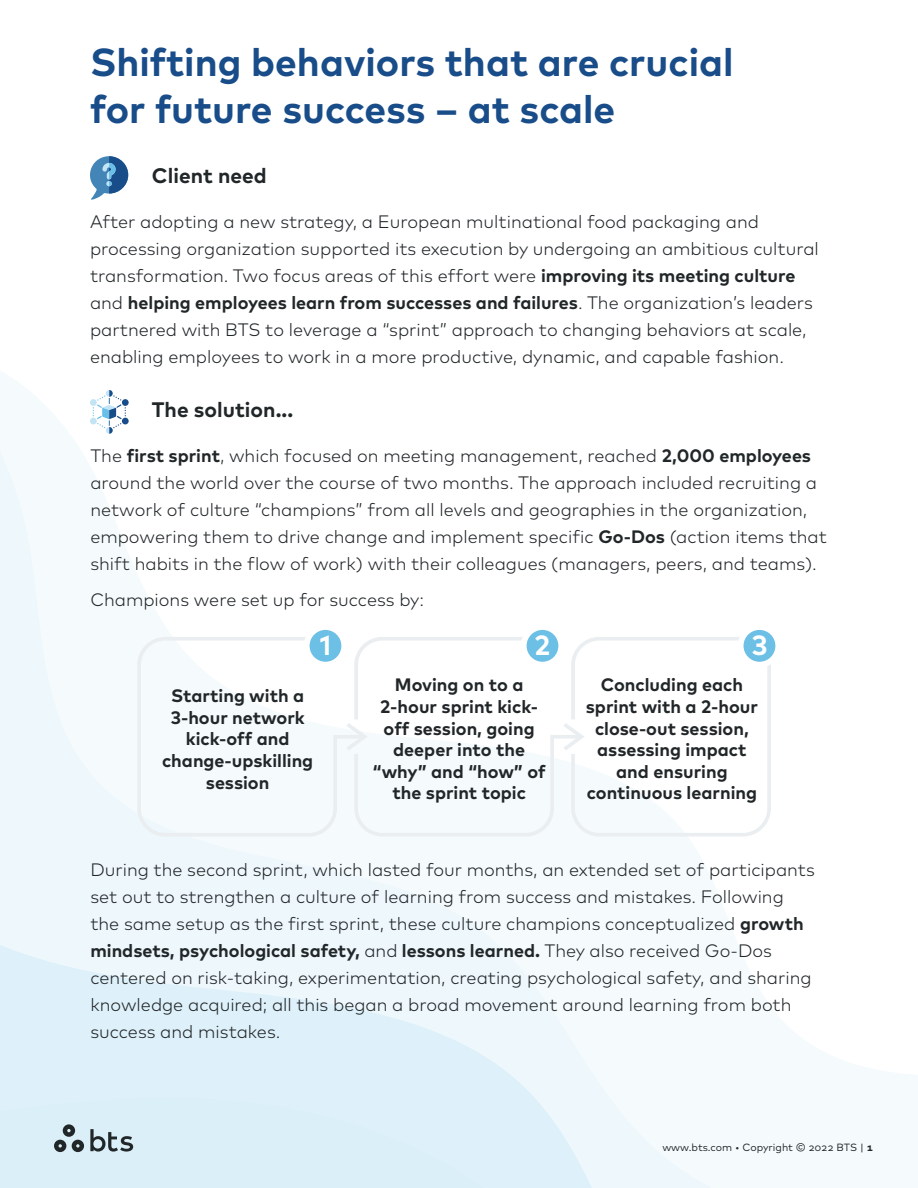
<style>
.page{position:relative;width:918px;height:1188px;background:#fff}
.page>*{position:absolute;margin:0;border:0;box-sizing:border-box;transform-origin:0 0}
.T1{font:700 39px/46.8px "Mark OT";color:#194d89}
.Body_1__grid_on{font:700 27.75px "Mark OT";color:#fff}
.H1__grid_1st_line_on{font:700 21px "Mark OT";color:#212628}
.Body_1__grid_on-2{font:300 18px/27px "Mark OT";color:#212628}
.Body_3__grid_no{font:700 18px/21.6px "Mark OT";color:#212628;text-align:center}
.t1{font:10.5px "Mark OT";color:#212628}
.s1{font-weight:700}
</style>
<div class="page">
<svg style="left:0;top:451px;width:493px;height:488px;fill:#f5fafd"></svg>
<svg style="left:0;top:939px;width:607px;height:154px;background:#e6f3fa"></svg>
<svg style="left:0;top:1093px;width:712px;height:95px;background:#e0f1f9"></svg>
<svg style="left:90px;top:1129px;width:43px;height:23px"></svg>
<svg style="left:54px;top:1124px;width:30px;height:28px"></svg>
<svg style="left:90px;top:156px;width:38px;height:44px"></svg>
<div style="left:90px;top:418px;width:7px;height:6px;background:#c2e4f5;border-radius:50%"></div>
<div style="left:90px;top:399px;width:7px;height:7px;background:#c2e4f5;border-radius:50%"></div>
<div style="left:122px;top:418px;width:7px;height:6px;background:#194d89;border-radius:50%"></div>
<svg style="left:122px;top:399px;width:7px;height:7px"></svg>
<svg style="left:93px;top:390px;width:33px;height:44px"></svg>
<svg style="left:137px;top:637px;width:217px;height:200px;fill:#f5fafd"></svg>
<svg style="left:354px;top:624px;width:422px;height:213px"></svg>
<svg style="left:304px;top:624px;width:43px;height:44px"></svg>
<p class="T1" style="left:90px;top:37px;width:645px">Shifting behaviors that are crucial for future success – at scale</p>
<p class="H1__grid_1st_line_on" style="left:152px;top:162px;width:116px">Client need</p>
<p class="Body_1__grid_on-2" style="left:90px;top:208px;width:730px">After adopting a new strategy, a European multinational food packaging and processing organization supported its execution by undergoing an ambitious cultural transformation. Two focus areas of this effort were <span class="s1">improving its meeting culture </span>and <span class="s1">helping employees learn from successes and failures</span>. The organization’s leaders partnered with BTS to leverage a “sprint” approach to changing behaviors at scale, enabling employees to work in a more productive, dynamic, and capable fashion.</p>
<p class="H1__grid_1st_line_on" style="left:152px;top:396px;width:143px">The solution...</p>
<p class="Body_1__grid_on-2" style="left:90px;top:442px;width:738px">The <span class="s1">first sprint</span>, which focused on meeting management, reached <span class="s1">2,000 employees </span>around the world over the course of two months. The approach included recruiting a network of culture “champions” from all levels and geographies in the organization, empowering them to drive change and implement specific <span class="s1">Go-Dos</span> (action items that shift habits in the flow of work) with their colleagues (managers, peers, and teams).</p>
<p class="Body_1__grid_on-2" style="left:90px;top:586px;width:335px">Champions were set up for success by:</p>
<p class="Body_1__grid_on" style="left:320px;top:627px;width:13px">1</p>
<p class="Body_1__grid_on" style="left:535px;top:627px;width:17px">2</p>
<p class="Body_1__grid_on" style="left:752px;top:627px;width:17px">3</p>
<p class="Body_3__grid_no" style="left:162px;top:685px;width:153px">Starting with a<br>3-hour network kick-off and change-upskilling session</p>
<p class="Body_3__grid_no" style="left:373px;top:674px;width:174px">Moving on to a<br>2-hour sprint kick&shy;off session, going deeper into the “why” and “how” of the sprint topic</p>
<p class="Body_3__grid_no" style="left:586px;top:674px;width:174px">Concluding each sprint with a 2-hour close-out session, assessing impact and ensuring continuous learning</p>
<p class="Body_1__grid_on-2" style="left:90px;top:856px;width:726px">During the second sprint, which lasted four months, an extended set of participants set out to strengthen a culture of learning from success and mistakes. Following the same setup as the first sprint, these culture champions conceptualized <span class="s1">growth mindsets, psychological safety,</span> and <span class="s1">lessons learned.</span> They also received Go-Dos centered on risk-taking, experimentation, creating psychological safety, and sharing knowledge acquired; all this began a broad movement around learning from both success and mistakes.</p>
<p class="t1" style="left:662px;top:1141px;width:212px">www.bts.com • Copyright © 2022 BTS | <span class="s1">1</span></p>
</div>
